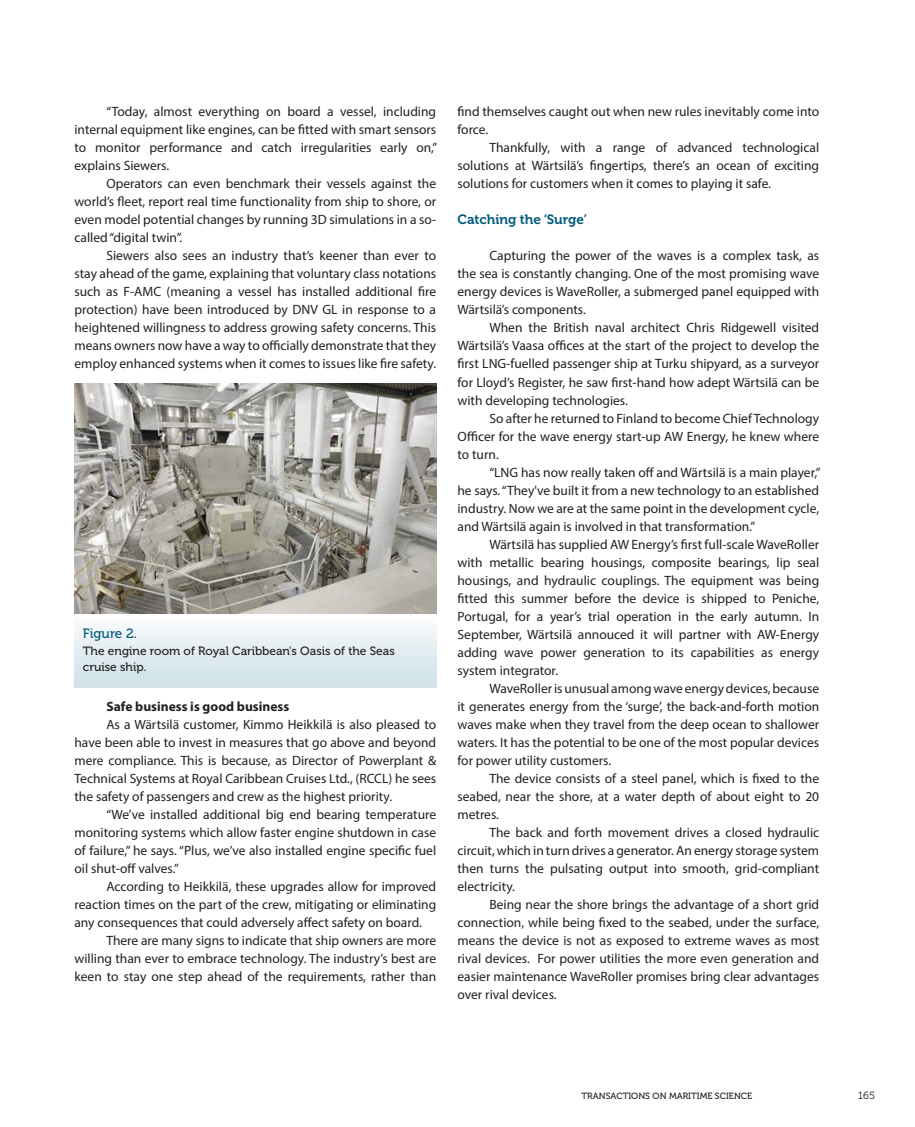
<style>
.page{position:relative;width:915px;height:1127px;background:#fff}
.page>*{position:absolute;margin:0;border:0;box-sizing:border-box;transform-origin:0 0}
.Body_text{font:13.5px/18px "Myriad Pro";color:#231f20;text-align:justify}
.Body_text-2{font:700 13.5px "Myriad Pro";color:#231f20}
.Podnaslov{font:13.5px "Museo 700";color:#00597c}
.Figure{font:13.5px "Museo 500";color:#00597c}
.Figure_naslov{font:12px/16.5px "Museo 500";color:#231f20}
.t1{font:10.5px "Museo 300";color:#231f20}
.t2{font:9px "Museo 500";color:#231f20}
</style>
<div class="page">
<div style="left:74px;top:613px;width:362px;height:75px;background:linear-gradient(to bottom,#fdfdfe,#cce0e7)"></div>
<img style="left:74px;top:383px;width:362px;height:230px">
<p class="Body_text" style="left:74px;top:103px;width:364px;text-indent:32px">“Today, almost everything on board a vessel, including internal equipment like engines, can be fitted with smart sensors to monitor performance and catch irregularities early on,” explains Siewers.</p>
<p class="Body_text" style="left:74px;top:175px;width:363px;text-indent:32px">Operators can even benchmark their vessels against the world’s fleet, report real time functionality from ship to shore, or even model potential changes by running 3D simulations in a so&shy;called “digital twin”.</p>
<p class="Body_text" style="left:74px;top:247px;width:363px;text-indent:32px">Siewers also sees an industry that’s keener than ever to stay ahead of the game, explaining that voluntary class notations such as F-AMC (meaning a vessel has installed additional fire protection) have been introduced by DNV GL in response to a heightened willingness to address growing safety concerns. This means owners now have a way to officially demonstrate that they employ enhanced systems when it comes to issues like fire safety.</p>
<p class="Figure" style="left:83px;top:626px;width:56px">Figure 2.</p>
<p class="Figure_naslov" style="left:83px;top:642px;width:313px">The engine room of Royal Caribbean's Oasis of the Seas cruise ship.</p>
<p class="Body_text-2" style="left:106px;top:697px;width:184px">Safe business is good business</p>
<p class="Body_text" style="left:74px;top:715px;width:363px;text-indent:32px">As a Wärtsilä customer, Kimmo Heikkilä is also pleased to have been able to invest in measures that go above and beyond mere compliance. This is because, as Director of Powerplant &amp; Technical Systems at Royal Caribbean Cruises Ltd., (RCCL) he sees the safety of passengers and crew as the highest priority.</p>
<p class="Body_text" style="left:74px;top:805px;width:363px;text-indent:32px">“We’ve installed additional big end bearing temperature monitoring systems which allow faster engine shutdown in case of failure,” he says. “Plus, we’ve also installed engine specific fuel oil shut-off valves.”</p>
<p class="Body_text" style="left:74px;top:877px;width:363px;text-indent:32px">According to Heikkilä, these upgrades allow for improved reaction times on the part of the crew, mitigating or eliminating any consequences that could adversely affect safety on board.</p>
<p class="Body_text" style="left:74px;top:931px;width:363px;text-indent:32px">There are many signs to indicate that ship owners are more willing than ever to embrace technology. The industry’s best are keen to stay one step ahead of the requirements, rather than</p>
<p class="Body_text" style="left:457px;top:103px;width:363px">find themselves caught out when new rules inevitably come into force.</p>
<p class="Body_text" style="left:457px;top:139px;width:363px;text-indent:32px">Thankfully, with a range of advanced technological solutions at Wärtsilä’s fingertips, there’s an ocean of exciting solutions for customers when it comes to playing it safe.</p>
<p class="Podnaslov" style="left:457px;top:212px;width:131px">Catching the ‘Surge’</p>
<p class="Body_text" style="left:457px;top:247px;width:363px;text-indent:32px">Capturing the power of the waves is a complex task, as the sea is constantly changing. One of the most promising wave energy devices is WaveRoller, a submerged panel equipped with Wärtsilä’s components.</p>
<p class="Body_text" style="left:457px;top:319px;width:363px;text-indent:32px">When the British naval architect Chris Ridgewell visited Wärtsilä’s Vaasa offices at the start of the project to develop the first LNG-fuelled passenger ship at Turku shipyard, as a surveyor for Lloyd’s Register, he saw first-hand how adept Wärtsilä can be with developing technologies.</p>
<p class="Body_text" style="left:457px;top:409px;width:363px;text-indent:32px">So after he returned to Finland to become Chief Technology Officer for the wave energy start-up AW Energy, he knew where to turn.</p>
<p class="Body_text" style="left:457px;top:463px;width:364px;text-indent:32px">“LNG has now really taken off and Wärtsilä is a main player,” he says. “They've built it from a new technology to an established industry. Now we are at the same point in the development cycle, and Wärtsilä again is involved in that transformation.”</p>
<p class="Body_text" style="left:457px;top:535px;width:363px;text-indent:32px">Wärtsilä has supplied AW Energy’s first full-scale WaveRoller with metallic bearing housings, composite bearings, lip seal housings, and hydraulic couplings. The equipment was being fitted this summer before the device is shipped to Peniche, Portugal, for a year’s trial operation in the early autumn. In September, Wärtsilä annouced it will partner with AW-Energy adding wave power generation to its capabilities as energy system integrator.</p>
<p class="Body_text" style="left:457px;top:679px;width:363px;text-indent:32px">WaveRoller is unusual among wave energy devices, because it generates energy from the ‘surge’, the back-and-forth motion waves make when they travel from the deep ocean to shallower waters. It has the potential to be one of the most popular devices for power utility customers.</p>
<p class="Body_text" style="left:457px;top:769px;width:363px;text-indent:32px">The device consists of a steel panel, which is fixed to the seabed, near the shore, at a water depth of about eight to 20 metres.</p>
<p class="Body_text" style="left:457px;top:823px;width:363px;text-indent:32px">The back and forth movement drives a closed hydraulic circuit, which in turn drives a generator. An energy storage system then turns the pulsating output into smooth, grid-compliant electricity.</p>
<p class="Body_text" style="left:457px;top:895px;width:363px;text-indent:32px">Being near the shore brings the advantage of a short grid connection, while being fixed to the seabed, under the surface, means the device is not as exposed to extreme waves as most rival devices. For power utilities the more even generation and easier maintenance WaveRoller promises bring clear advantages over rival devices.</p>
<p class="t2" style="left:581px;top:1091px;width:172px">TRANSACTIONS ON MARITIME SCIENCE</p>
<p class="t1" style="left:858px;top:1090px;width:18px">165</p>
</div>
